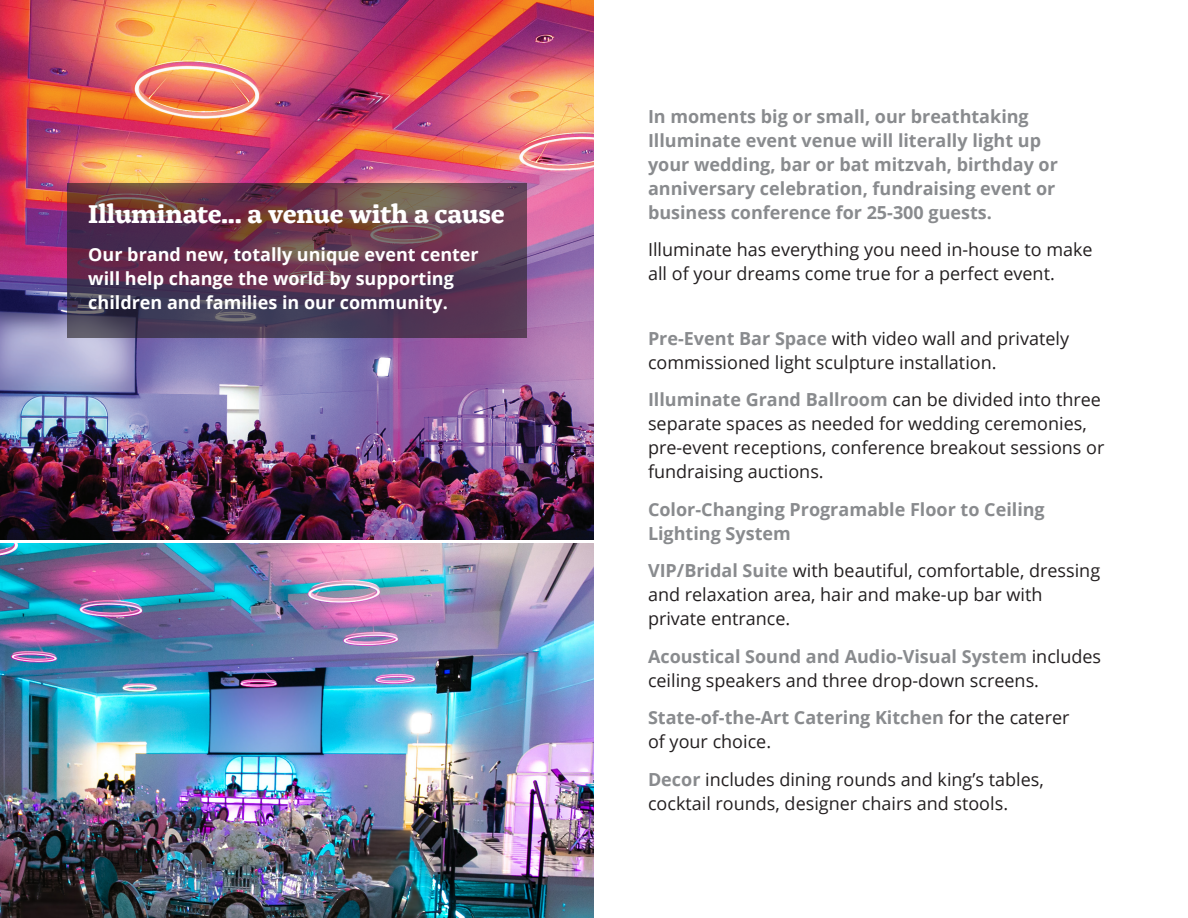
<style>
.page{position:relative;width:1188px;height:918px;background:#fff}
.page>*{position:absolute;margin:0;border:0;box-sizing:border-box;transform-origin:0 0}
.A_12_Center_OD{font:700 27px "Alda OT";letter-spacing:-.01em;color:#fff}
.A_12_Center_OD-2{font:18px/24px "Open Sans";color:#231f20}
.A_12_Center_OD-3{font:700 18px/24px "Open Sans";color:#898b8e}
.A_12_Center_OD-4{font:700 18px/24px "Open Sans";color:#fff}
.s1{font-weight:700;color:#898b8e}
.s2{font-weight:400;color:#231f20}
</style>
<div class="page">
<img style="left:0;top:543px;width:594px;height:375px">
<img style="left:0;top:0;width:594px;height:540px">
<svg style="left:68px;top:183px;width:459px;height:155px;background:#5d394f"></svg>
<p class="A_12_Center_OD" style="left:88px;top:203px;width:418px">Illuminate... a venue with a cause</p>
<p class="A_12_Center_OD-4" style="left:88px;top:242px;width:392px">Our brand new, totally unique event center will help change the world by supporting children and families in our community.</p>
<p class="A_12_Center_OD-3" style="left:648px;top:104px;width:411px">In moments big or small, our breathtaking Illuminate event venue will literally light up your wedding, bar or bat mitzvah, birthday or anniversary celebration, fundraising event or business conference for 25-300 guests.</p>
<p class="A_12_Center_OD-2" style="left:648px;top:237px;width:446px">Illuminate has everything you need in-house to make all of your dreams come true for a perfect event.</p>
<p class="A_12_Center_OD-2" style="left:648px;top:326px;width:423px"><span class="s1">Pre-Event Bar Space</span> with video wall and privately commissioned light sculpture installation.</p>
<p class="A_12_Center_OD-2" style="left:648px;top:387px;width:458px"><span class="s1">Illuminate Grand Ballroom</span> can be divided into three separate spaces as needed for wedding ceremonies, pre-event receptions, conference breakout sessions or fundraising auctions.</p>
<p class="A_12_Center_OD-3" style="left:648px;top:497px;width:398px">Color-Changing Programable Floor to Ceiling<br>Lighting System</p>
<p class="A_12_Center_OD-2" style="left:648px;top:558px;width:454px"><span class="s1">VIP/Bridal Suite</span> with beautiful, comfortable, dressing and relaxation area, hair and make-up bar with private entrance.</p>
<p class="A_12_Center_OD-2" style="left:648px;top:644px;width:455px"><span class="s1">Acoustical Sound and Audio-Visual System</span> includes ceiling speakers and three drop-down screens.</p>
<p class="A_12_Center_OD-3" style="left:648px;top:705px;width:423px">State-of-the-Art Catering Kitchen <span class="s2">for the caterer of your choice.</span></p>
<p class="A_12_Center_OD-2" style="left:648px;top:767px;width:397px"><span class="s1">Decor</span> includes dining rounds and king’s tables, cocktail rounds, designer chairs and stools.</p>
</div>
